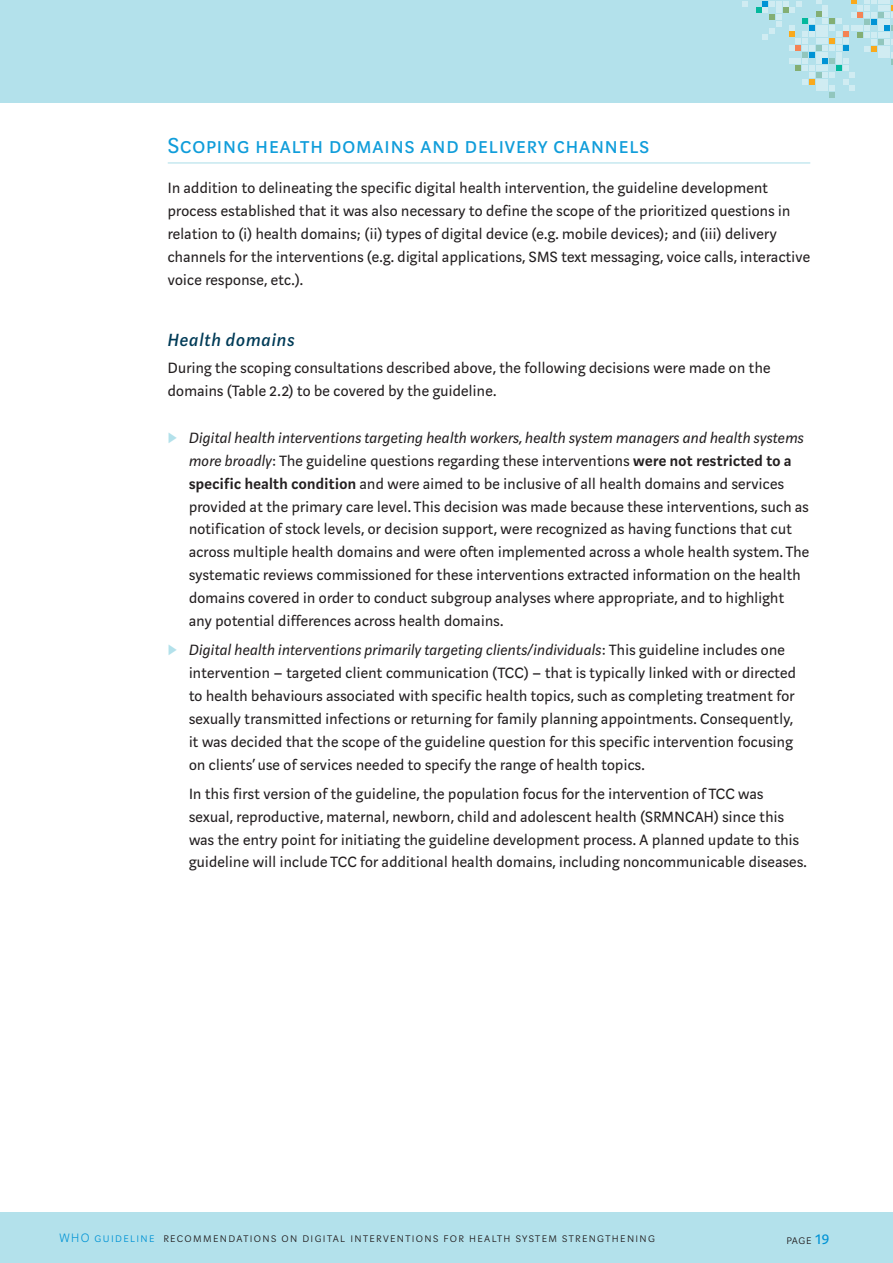
<style>
.page{position:relative;width:893px;height:1263px;background:#fff}
.page>*{position:absolute;margin:0;border:0;box-sizing:border-box;transform-origin:0 0}
.B_Head{font:24px "Marat Sans Regular Small Caps";letter-spacing:.04em;color:#109dda}
.C_Head{font:italic 500 19.5px "Marat Sans";letter-spacing:.05em;color:#003b57}
.BODY_Text_Main_Part{font:16.5px/22.8px "Marat Sans";letter-spacing:.02em;color:#231f20}
.Bullets{font:16.5px/22.8px "Marat Sans";letter-spacing:.02em;color:#231f20}
.t1{font:13.5px "Marat Sans Extralight Small Caps";letter-spacing:.1em;color:#231f20}
.s1{font-style:italic}
.s2{font-weight:600}
.s3{color:#0093d5}
.s4{font-family:"Marat Sans";font-size:16.5px;color:#0093d5}
</style>
<div class="page">
<div style="left:0;top:1212px;width:893px;height:51px;background:#b3e1eb"></div>
<div style="left:0;top:0;width:893px;height:102px;background:#b3e1eb"></div>
<svg style="left:742px;top:1px;width:6px;height:6px"></svg>
<svg style="left:756px;top:0;width:137px;height:98px"></svg>
<hr style="left:168px;top:162px;width:642px;height:1px;background:#b3e1eb">
<p class="B_Head" style="left:168px;top:133px;width:483px">Scoping health domains and delivery channels</p>
<p class="BODY_Text_Main_Part" style="left:168px;top:177px;width:644px">In addition to delineating the specific digital health intervention, the guideline development process established that it was also necessary to define the scope of the prioritized questions in relation to (i) health domains; (ii) types of digital device (e.g. mobile devices); and (iii) delivery channels for the interventions (e.g. digital applications, SMS text messaging, voice calls, interactive voice response, etc.).</p>
<p class="C_Head" style="left:168px;top:329px;width:128px">Health domains</p>
<p class="BODY_Text_Main_Part" style="left:168px;top:357px;width:604px">During the scoping consultations described above, the following decisions were made on the domains (Table 2.2) to be covered by the guideline.</p>
<p class="BODY_Text_Main_Part" style="left:189px;top:427px;width:622px"><span class="s1">Digital health interventions targeting health workers, health system managers and health systems more broadly</span>: The guideline questions regarding these interventions <span class="s2">were not restricted to a specific health condition</span> and were aimed to be inclusive of all health domains and services provided at the primary care level. This decision was made because these interventions, such as notification of stock levels, or decision support, were recognized as having functions that cut across multiple health domains and were often implemented across a whole health system. The systematic reviews commissioned for these interventions extracted information on the health domains covered in order to conduct subgroup analyses where appropriate, and to highlight any potential differences across health domains.</p>
<p class="BODY_Text_Main_Part" style="left:189px;top:639px;width:609px"><span class="s1">Digital health interventions primarily targeting clients/individuals</span>: This guideline includes one intervention – targeted client communication (TCC) – that is typically linked with or directed to health behaviours associated with specific health topics, such as completing treatment for sexually transmitted infections or returning for family planning appointments. Consequently, it was decided that the scope of the guideline question for this specific intervention focusing on clients’ use of services needed to specify the range of health topics.</p>
<p class="Bullets" style="left:189px;top:782px;width:619px">In this first version of the guideline, the population focus for the intervention of TCC was sexual, reproductive, maternal, newborn, child and adolescent health (SRMNCAH) since this was the entry point for initiating the guideline development process. A planned update to this guideline will include TCC for additional health domains, including noncommunicable diseases.</p>
<p class="t1" style="left:60px;top:1231px;width:597px"><span class="s3">WHO guideline</span> recommendations on digital interventions for health system strengthening</p>
<p class="t1" style="left:786px;top:1232px;width:44px">page <span class="s4">19</span></p>
</div>
